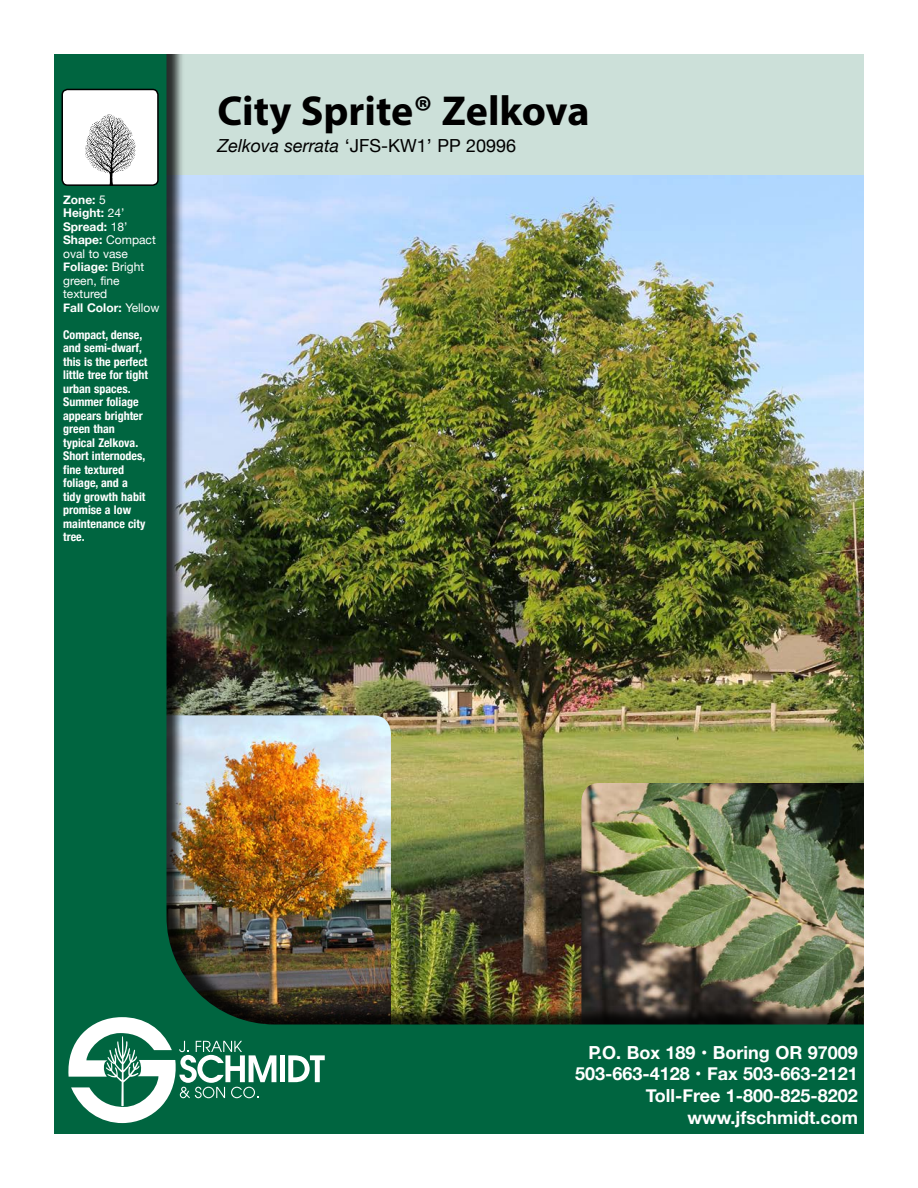
<style>
.page{position:relative;width:918px;height:1188px;background:#fff}
.page>*{position:absolute;margin:0;border:0;box-sizing:border-box;transform-origin:0 0}
.t1{font:700 42px "Myriad Pro";color:#000}
.t2{font:700 18px/21.6px "Helvetica Neue";color:#fff;text-align:right}
.t3{font:18px "Helvetica Neue";color:#000}
.t4{font:700 condensed 12px/13.5px "Helvetica Neue";color:#fff}
.t5{font:12px/13.5px "Helvetica Neue";color:#fff}
.s1{font-weight:700}
.s2{font-style:italic}
</style>
<div class="page">
<img style="left:54px;top:54px;width:810px;height:1080px">
<svg style="left:68px;top:1017px;width:208px;height:106px"></svg>
<div style="left:280px;top:1055px;width:5px;height:27px;background:#fff"></div>
<svg style="left:288px;top:1055px;width:37px;height:27px"></svg>
<div style="left:62px;top:89px;width:96px;height:96px;background:#fff;border-radius:5px"></div>
<img style="left:85px;top:114px;width:51px;height:69px">
<div style="left:61px;top:89px;width:98px;height:97px;border:2px solid #000;border-radius:5px"></div>
<p class="t5" style="left:63px;top:193px;width:98px"><span class="s1">Zone:</span> 5<br><span class="s1">Height:</span> 24’<br><span class="s1">Spread:</span> 18’<br><span class="s1">Shape:</span> Compact oval to vase<br><span class="s1">Foliage:</span> Bright green, fine textured<br><span class="s1">Fall Color:</span> Yellow</p>
<p class="t4" style="left:63px;top:327px;width:86px">Compact, dense, and semi-dwarf, this is the perfect little tree for tight urban spaces.<br>Summer foliage appears brighter green than typical Zelkova.<br>Short internodes, fine textured foliage, and a tidy growth habit promise a low maintenance city tree.</p>
<h1 class="t1" style="left:218px;top:84px;width:374px">City Sprite® Zelkova</h1>
<h2 class="t3" style="left:218px;top:133px;width:300px"><span class="s2">Zelkova serrata</span> ‘JFS-KW1’ PP 20996</h2>
<h2 class="t2" style="left:575px;top:1042px;width:284px">P.O. Box 189 • Boring OR 97009<br>503-663-4128 • Fax 503-663-2121<br>Toll-Free 1-800-825-8202 www.jfschmidt.com</h2>
</div>
